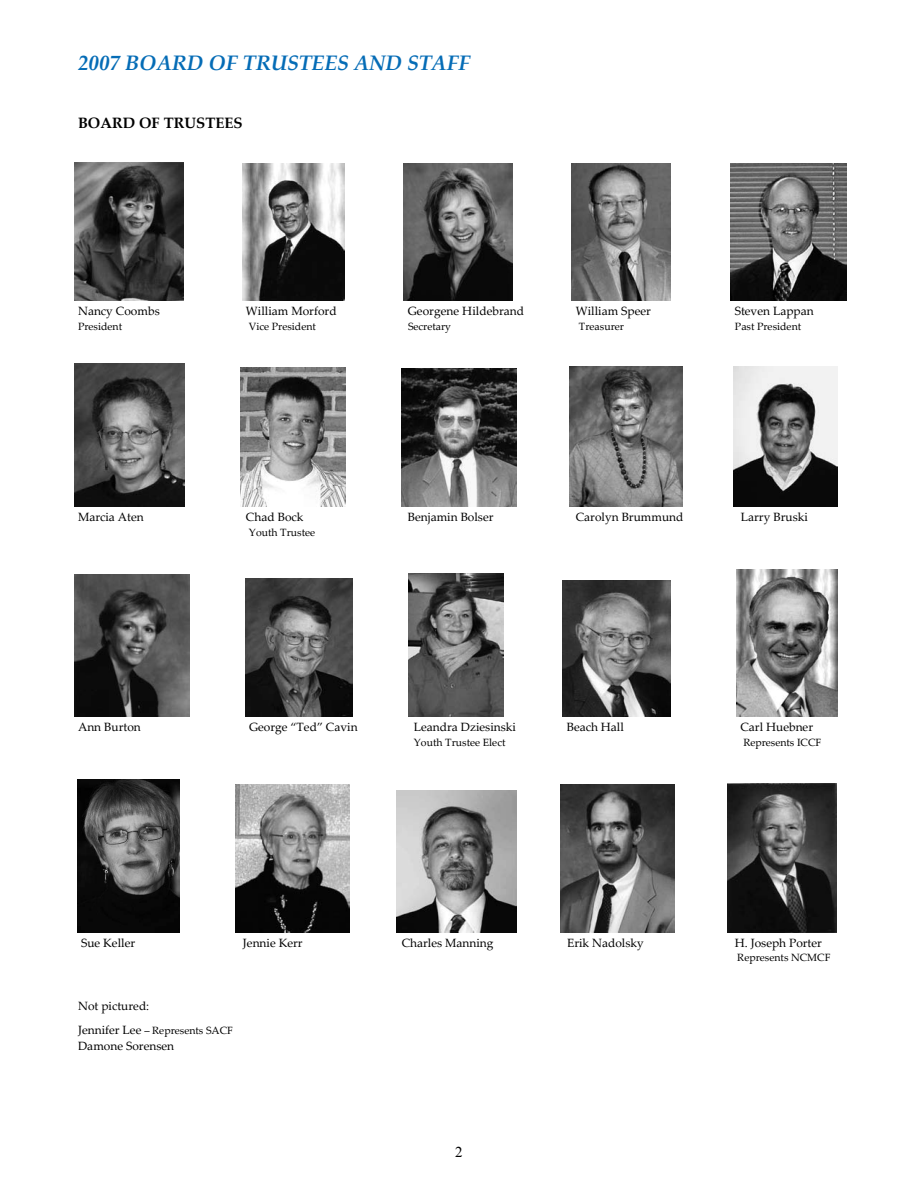
<style>
.page{position:relative;width:918px;height:1188px;background:#fff}
.page>*{position:absolute;margin:0;border:0;box-sizing:border-box;transform-origin:0 0}
.t1{font:italic 700 21px "Palatino Linotype";color:#056cb6}
.t2{font:700 15px "Palatino Linotype";color:#000}
.t3{font:15px "Times New Roman";color:#000}
.t4{font:12px "Palatino Linotype";color:#000}
.t5{font:10.5px "Palatino Linotype";color:#000}
.s1{font-size:12px}
</style>
<div class="page">
<img style="left:74px;top:163px;width:109px;height:137px">
<img style="left:243px;top:163px;width:101px;height:137px">
<img style="left:404px;top:163px;width:109px;height:137px">
<img style="left:572px;top:163px;width:99px;height:137px">
<img style="left:730px;top:163px;width:116px;height:137px">
<img style="left:74px;top:363px;width:110px;height:144px">
<img style="left:240px;top:367px;width:105px;height:140px">
<img style="left:402px;top:368px;width:114px;height:139px">
<img style="left:570px;top:366px;width:113px;height:141px">
<img style="left:733px;top:366px;width:105px;height:141px">
<img style="left:74px;top:574px;width:115px;height:142px">
<img style="left:246px;top:579px;width:106px;height:137px">
<img style="left:409px;top:574px;width:94px;height:142px">
<img style="left:563px;top:580px;width:108px;height:136px">
<img style="left:736px;top:569px;width:102px;height:147px">
<img style="left:77px;top:779px;width:102px;height:153px">
<img style="left:236px;top:784px;width:113px;height:148px">
<img style="left:397px;top:791px;width:120px;height:141px">
<img style="left:561px;top:785px;width:114px;height:147px">
<img style="left:728px;top:784px;width:109px;height:148px">
<h1 class="t1" style="left:78px;top:48px;width:393px">2007 BOARD OF TRUSTEES AND STAFF</h1>
<p class="t2" style="left:78px;top:112px;width:166px">BOARD OF TRUSTEES</p>
<p class="t4" style="left:78px;top:302px;width:83px">Nancy Coombs</p>
<p class="t4" style="left:246px;top:302px;width:92px">William Morford</p>
<p class="t4" style="left:408px;top:302px;width:118px">Georgene Hildebrand</p>
<p class="t4" style="left:576px;top:302px;width:77px">William Speer</p>
<p class="t4" style="left:735px;top:302px;width:81px">Steven Lappan</p>
<p class="t5" style="left:78px;top:319px;width:46px">President</p>
<p class="t5" style="left:249px;top:319px;width:69px">Vice President</p>
<p class="t5" style="left:408px;top:319px;width:45px">Secretary</p>
<p class="t5" style="left:579px;top:319px;width:47px">Treasurer</p>
<p class="t5" style="left:735px;top:319px;width:68px">Past President</p>
<p class="t4" style="left:78px;top:509px;width:67px">Marcia Aten</p>
<p class="t4" style="left:246px;top:509px;width:59px">Chad Bock</p>
<p class="t4" style="left:408px;top:509px;width:87px">Benjamin Bolser</p>
<p class="t4" style="left:576px;top:509px;width:109px">Carolyn Brummund</p>
<p class="t4" style="left:741px;top:509px;width:68px">Larry Bruski</p>
<p class="t5" style="left:249px;top:525px;width:68px">Youth Trustee</p>
<p class="t4" style="left:78px;top:718px;width:64px">Ann Burton</p>
<p class="t4" style="left:249px;top:718px;width:110px">George “Ted” Cavin</p>
<p class="t4" style="left:414px;top:718px;width:104px">Leandra Dziesinski</p>
<p class="t4" style="left:567px;top:718px;width:59px">Beach Hall</p>
<p class="t4" style="left:740px;top:718px;width:74px">Carl Huebner</p>
<p class="t5" style="left:414px;top:735px;width:93px">Youth Trustee Elect</p>
<p class="t5" style="left:743px;top:735px;width:79px">Represents ICCF</p>
<p class="t4" style="left:81px;top:934px;width:56px">Sue Keller</p>
<p class="t4" style="left:243px;top:934px;width:61px">Jennie Kerr</p>
<p class="t4" style="left:402px;top:934px;width:93px">Charles Manning</p>
<p class="t4" style="left:567px;top:934px;width:78px">Erik Nadolsky</p>
<p class="t4" style="left:735px;top:934px;width:89px">H. Joseph Porter</p>
<p class="t5" style="left:737px;top:950px;width:95px">Represents NCMCF</p>
<p class="t4" style="left:78px;top:997px;width:73px">Not pictured:</p>
<p class="t5" style="left:78px;top:1023px;width:157px"><span class="s1">Jennifer Lee</span> – Represents SACF</p>
<p class="t4" style="left:78px;top:1037px;width:98px">Damone Sorensen</p>
<p class="t3" style="left:455px;top:1142px;width:9px">2</p>
</div>
